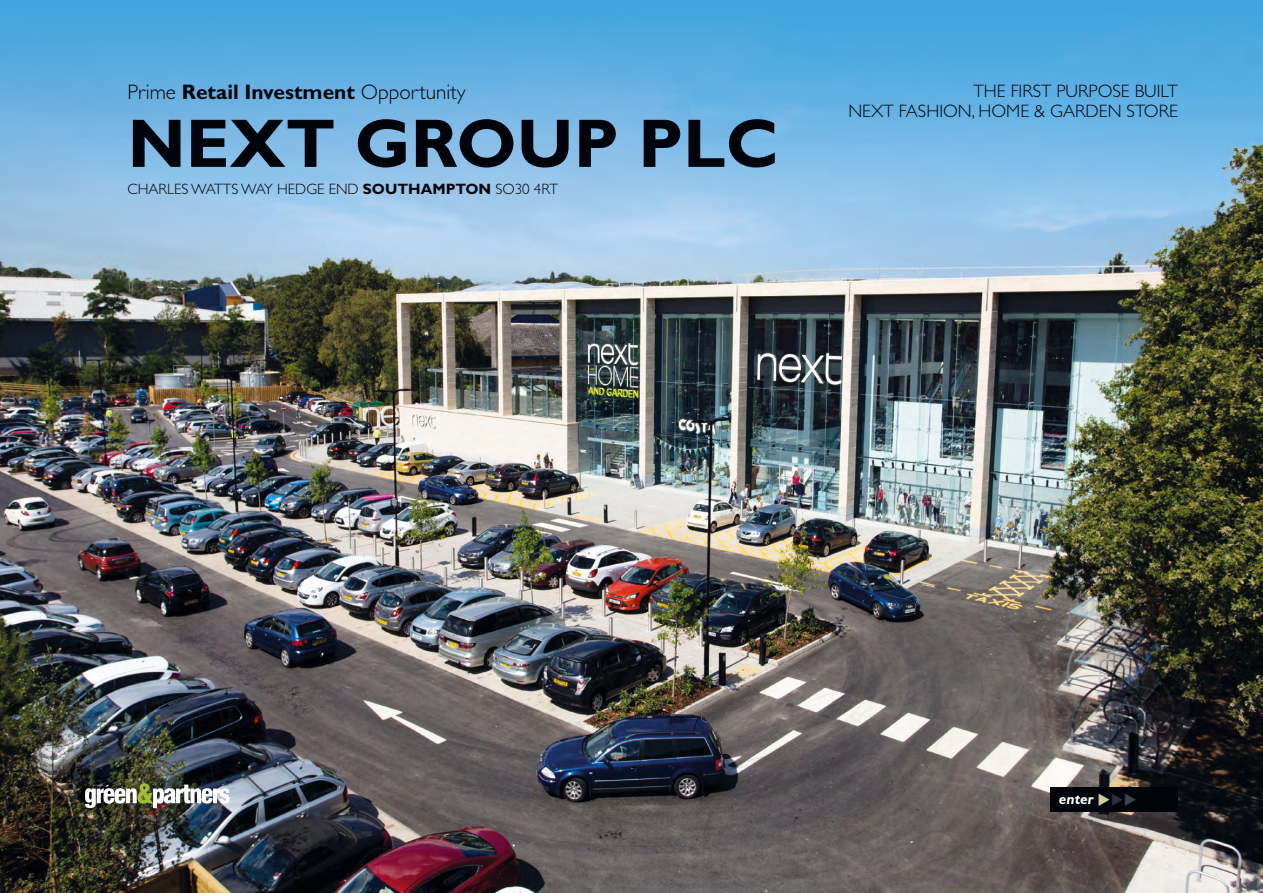
<style>
.page{position:relative;width:1263px;height:893px;background:#fff}
.page>*{position:absolute;margin:0;border:0;box-sizing:border-box;transform-origin:0 0}
.t1{font:700 69px "Gill Sans Std";color:#01040a}
.t2{font:300 21px "Gill Sans Std";color:#01040a}
.t3{font:300 18px/19.5px "Gill Sans Std";color:#01040a;text-align:right}
.t4{font:300 15px "Gill Sans Std";color:#01040a}
.t5{font:italic 700 15px "Gill Sans Std";color:#fff}
.s1{font-weight:700}
.s2{color:#d0cba4}
.s3{color:#2b2e38}
.s4{color:#40424c}
</style>
<div class="page">
<img style="left:0;top:0;width:1263px;height:893px">
<img style="left:85px;top:783px;width:145px;height:25px">
<div style="left:1050px;top:787px;width:128px;height:24px;background:#01040a"></div>
<p class="t2" style="left:128px;top:81px;width:339px">Prime <span class="s1">Retail Investment</span> Opportunity</p>
<h1 class="t1" style="left:128px;top:103px;width:653px">NEXT GROUP PLC</h1>
<p class="t4" style="left:128px;top:180px;width:432px">CHARLES WATTS WAY HEDGE END <span class="s1">SOUTHAMPTON</span> SO30 4RT</p>
<p class="t3" style="left:848px;top:82px;width:331px">THE FIRST PURPOSE BUILT<br>NEXT FASHION, HOME &amp; GARDEN STORE</p>
<p class="t5" style="left:1059px;top:790px;width:80px">enter <span class="s2">◆</span><span class="s3">◆</span><span class="s4">◆</span></p>
</div>
